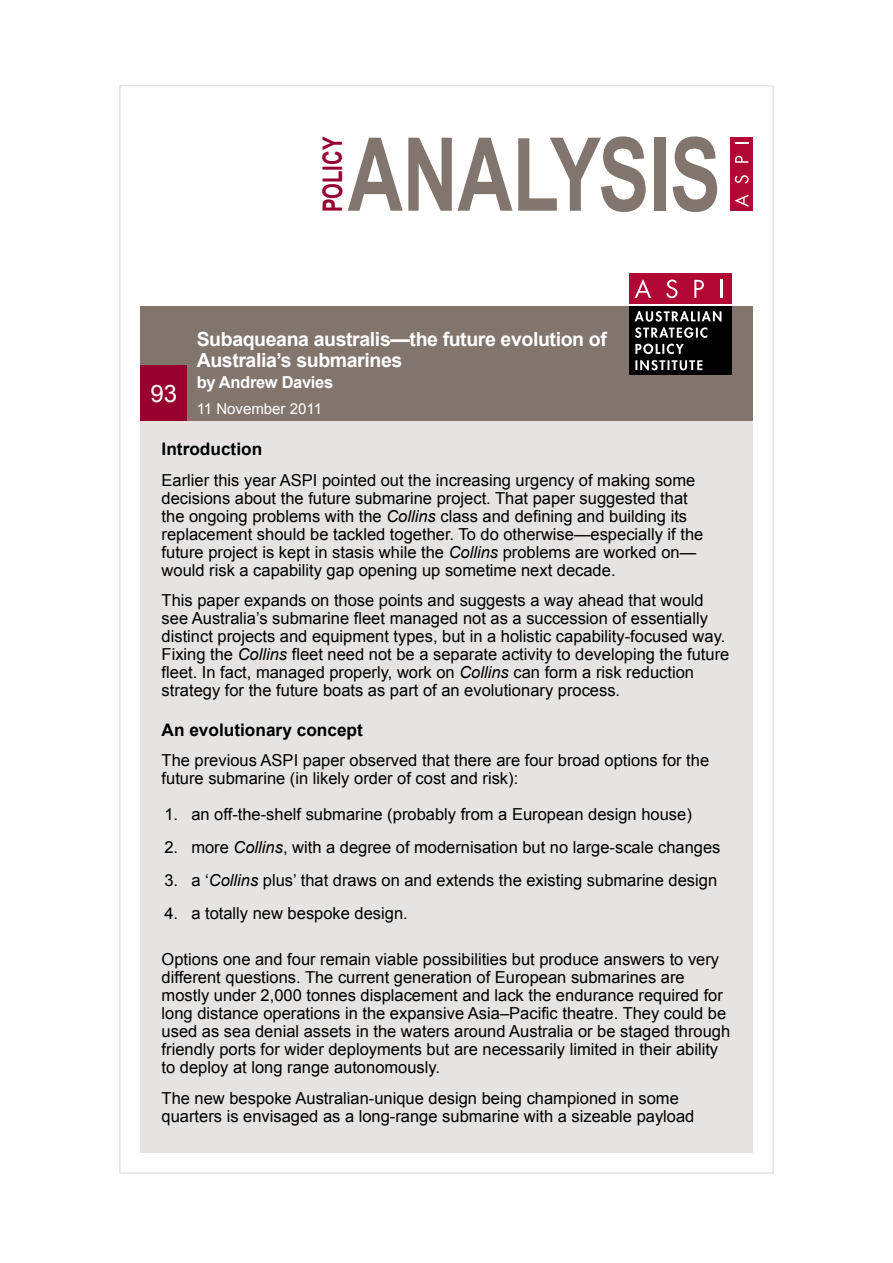
<style>
.page{position:relative;width:893px;height:1263px;background:#fff}
.page>*{position:absolute;margin:0;border:0;box-sizing:border-box;transform-origin:0 0}
.t1{font:700 102px "Arial";letter-spacing:-.005em;color:#82756e;scale:.75 1}
.t2{font:700 27px "Arial";color:#98002f;scale:.75 1}
.t3{font:24px "Arial";color:#fff}
.t4{font:700 19.5px/21px "Arial";letter-spacing:-.02em;color:#fff}
.t5{font:700 17.25px "Arial";color:#000}
.t6{font:16.5px/18px "Arial";color:#000}
.t7{font:700 16.5px "Arial";letter-spacing:-.02em;color:#fff}
.t8{font:15px "Arial";color:#fff}
.s1{font-style:italic}
</style>
<div class="page">
<div style="left:730px;top:138px;width:23px;height:73px;background:#b10836"></div>
<svg style="left:734px;top:195px;width:14px;height:12px"></svg>
<svg style="left:735px;top:175px;width:14px;height:9px"></svg>
<svg style="left:735px;top:156px;width:13px;height:7px"></svg>
<svg style="left:735px;top:142px;width:13px;height:1px"></svg>
<div style="left:140px;top:421px;width:613px;height:731px;background:#e6e3e2"></div>
<div style="left:140px;top:306px;width:613px;height:115px;background:#82756e"></div>
<div style="left:629px;top:306px;width:102px;height:69px;background:#000"></div>
<div style="left:629px;top:273px;width:102px;height:31px;background:#b10836"></div>
<svg style="left:635px;top:279px;width:16px;height:19px"></svg>
<svg style="left:666px;top:279px;width:11px;height:19px"></svg>
<svg style="left:694px;top:280px;width:10px;height:18px"></svg>
<svg style="left:720px;top:280px;width:2px;height:18px"></svg>
<svg style="left:635px;top:344px;width:67px;height:26px"></svg>
<svg style="left:635px;top:311px;width:86px;height:27px"></svg>
<div style="left:140px;top:366px;width:47px;height:55px;background:#98002f"></div>
<h2 class="t2" style="left:315px;top:212px;width:102px;rotate:-90deg">POLICY</h2>
<h1 class="t1" style="left:348px;top:107px;width:499px">ANALYSIS</h1>
<h3 class="t3" style="left:150px;top:378px;width:28px">93</h3>
<p class="t4" style="left:197px;top:329px;width:412px">Subaqueana australis—the future evolution of<br>Australia’s submarines</p>
<p class="t7" style="left:197px;top:371px;width:138px">by Andrew Davies</p>
<p class="t8" style="left:197px;top:398px;width:127px">11 November 2011</p>
<p class="t5" style="left:162px;top:437px;width:102px">Introduction</p>
<p class="t6" style="left:162px;top:471px;width:543px">Earlier this year ASPI pointed out the increasing urgency of making some decisions about the future submarine project. That paper suggested that the ongoing problems with the <span class="s1">Collins</span> class and defining and building its replacement should be tackled together. To do otherwise—especially if the future project is kept in stasis while the <span class="s1">Collins</span> problems are worked on— would risk a capability gap opening up sometime next decade.</p>
<p class="t6" style="left:162px;top:592px;width:569px">This paper expands on those points and suggests a way ahead that would see Australia’s submarine fleet managed not as a succession of essentially distinct projects and equipment types, but in a holistic capability-focused way.<br>Fixing the <span class="s1">Collins</span> fleet need not be a separate activity to developing the future fleet. In fact, managed properly, work on <span class="s1">Collins</span> can form a risk reduction strategy for the future boats as part of an evolutionary process.</p>
<p class="t5" style="left:162px;top:718px;width:203px">An evolutionary concept</p>
<p class="t6" style="left:162px;top:752px;width:549px">The previous ASPI paper observed that there are four broad options for the future submarine (in likely order of cost and risk):</p>
<p class="t6" style="left:164px;top:806px;width:529px">1. an off-the-shelf submarine (probably from a European design house)</p>
<p class="t6" style="left:164px;top:839px;width:558px">2. more <span class="s1">Collins</span>, with a degree of modernisation but no large-scale changes</p>
<p class="t6" style="left:164px;top:872px;width:554px">3. a ‘<span class="s1">Collins</span> plus’ that draws on and extends the existing submarine design</p>
<p class="t6" style="left:164px;top:905px;width:245px">4. a totally new bespoke design.</p>
<p class="t6" style="left:162px;top:950px;width:570px">Options one and four remain viable possibilities but produce answers to very different questions. The current generation of European submarines are mostly under 2,000 tonnes displacement and lack the endurance required for long distance operations in the expansive Asia–Pacific theatre. They could be used as sea denial assets in the waters around Australia or be staged through friendly ports for wider deployments but are necessarily limited in their ability to deploy at long range autonomously.</p>
<p class="t6" style="left:162px;top:1089px;width:534px">The new bespoke Australian-unique design being championed in some quarters is envisaged as a long-range submarine with a sizeable payload</p>
</div>
